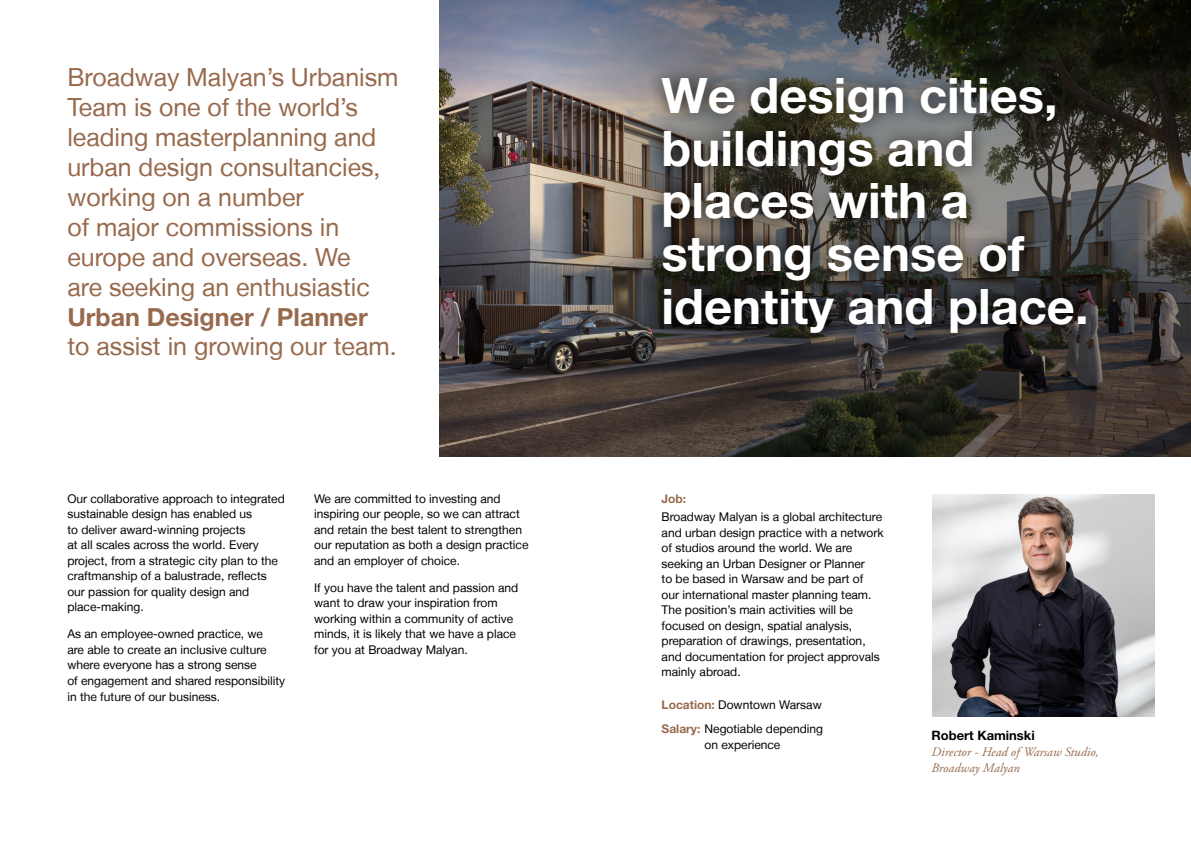
<style>
.page{position:relative;width:1191px;height:842px;background:#fff}
.page>*{position:absolute;margin:0;border:0;box-sizing:border-box;transform-origin:0 0}
.t1{font:700 49px/52.7px "Helvetica Neue LT Pro";color:#fff}
.t2{font:25px/30px "Helvetica Neue LT";color:#986a4d}
.t3{font:700 25px "Helvetica Neue LT Pro";color:#986a4d}
.t4{font:italic 13px/15.6px "Adobe Garamond Pro";color:#986a4d}
.t5{font:700 13px "Helvetica Neue LT Pro";color:#000}
.t6{font:12px/15.6px "Helvetica Neue LT";color:#000}
.t7{font:700 12px "Helvetica Neue LT Pro";color:#986a4d}
.s1{font-family:"Helvetica Neue LT Pro";font-weight:700;color:#986a4d}
</style>
<div class="page">
<img style="left:439px;top:0;width:752px;height:456px">
<div style="left:647px;top:62px;width:454px;height:286px;background:#000;opacity:.75"></div>
<img style="left:932px;top:494px;width:223px;height:222px">
<h2 class="t2" style="left:67px;top:62px;width:333px">Broadway Malyan’s Urbanism<br>Team is one of the world’s leading masterplanning and urban design consultancies, working on a number<br>of major commissions in europe and overseas. We<br>are seeking an enthusiastic</h2>
<h2 class="t3" style="left:67px;top:301px;width:302px">Urban Designer / Planner</h2>
<h2 class="t2" style="left:67px;top:331px;width:331px">to assist in growing our team.</h2>
<p class="t6" style="left:67px;top:490px;width:219px">Our collaborative approach to integrated sustainable design has enabled us<br>to deliver award-winning projects<br>at all scales across the world. Every project, from a strategic city plan to the craftmanship of a balustrade, reflects our passion for quality design and place-making.</p>
<p class="t6" style="left:67px;top:626px;width:219px">As an employee-owned practice, we<br>are able to create an inclusive culture where everyone has a strong sense<br>of engagement and shared responsibility in the future of our business.</p>
<p class="t6" style="left:314px;top:490px;width:216px">We are committed to investing and inspiring our people, so we can attract and retain the best talent to strengthen our reputation as both a design practice and an employer of choice.</p>
<p class="t6" style="left:314px;top:579px;width:206px">If you have the talent and passion and want to draw your inspiration from working within a community of active minds, it is likely that we have a place for you at Broadway Malyan.</p>
<h1 class="t1" style="left:661px;top:68px;width:428px">We design cities, buildings and places with a strong sense of identity and place.</h1>
<p class="t7" style="left:661px;top:491px;width:26px">Job:</p>
<p class="t6" style="left:661px;top:509px;width:224px">Broadway Malyan is a global architecture and urban design practice with a network of studios around the world. We are seeking an Urban Designer or Planner<br>to be based in Warsaw and be part of our international master planning team.<br>The position’s main activities will be focused on design, spatial analysis, preparation of drawings, presentation, and documentation for project approvals mainly abroad.</p>
<p class="t6" style="left:661px;top:692px;width:163px;line-height:24.1px"><span class="s1">Location:</span> Downtown Warsaw<br><span class="s1">Salary:</span> Negotiable depending</p>
<p class="t6" style="left:704px;top:736px;width:77px">on experience</p>
<p class="t5" style="left:931px;top:728px;width:105px">Robert Kaminski</p>
<p class="t4" style="left:931px;top:744px;width:169px">Director - Head of Warsaw Studio,<br>Broadway Malyan</p>
</div>
